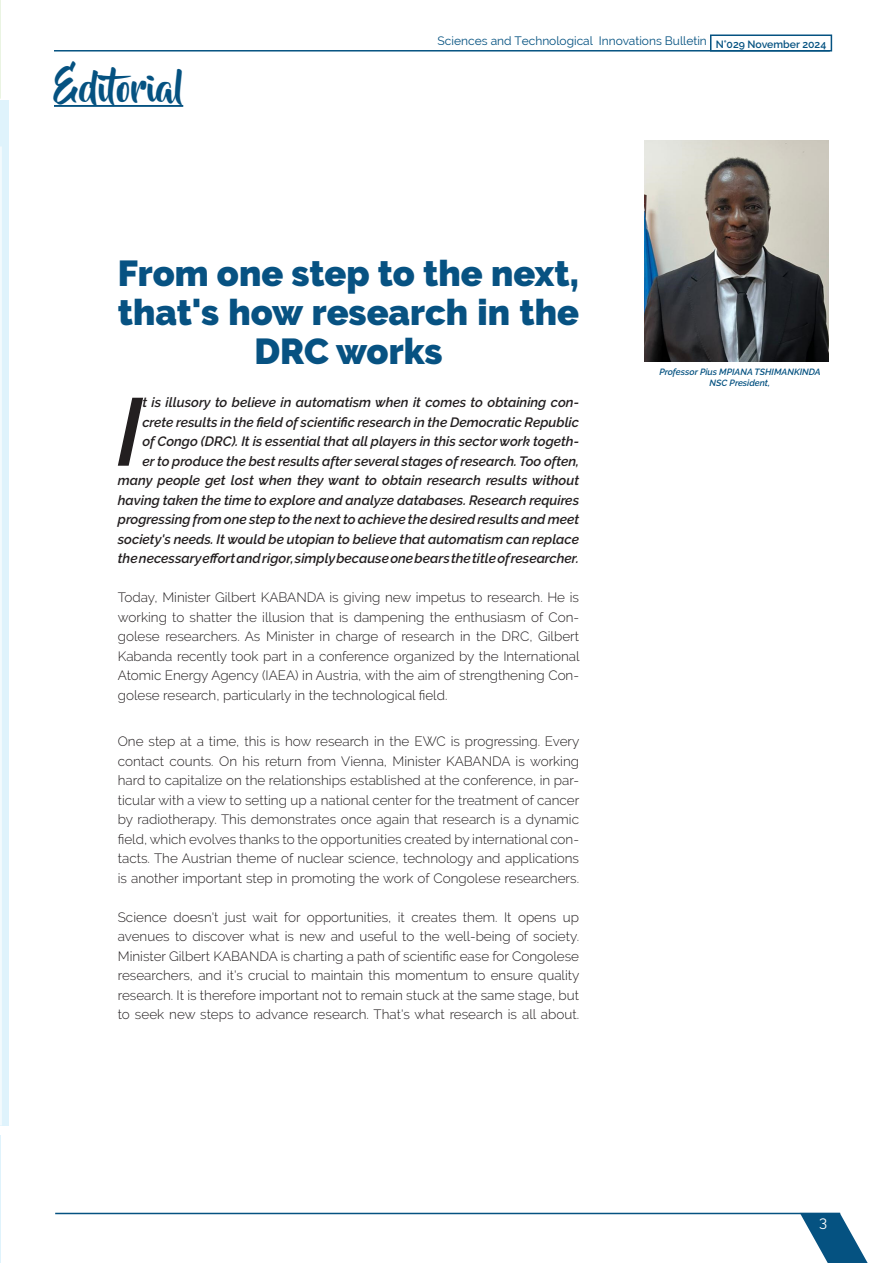
<style>
.page{position:relative;width:893px;height:1263px;background:#fff}
.page>*{position:absolute;margin:0;border:0;box-sizing:border-box;transform-origin:0 0}
.t1{font:italic 600 95.85px "Raleway";color:#231f20}
.t2{font:37.5px "Beyond The Mountains";color:#055281}
.t3{font:900 36px/39px "Raleway";color:#075282;text-align:center}
.t4{font:15px "Raleway";color:#fff}
.t5{font:300 13.5px/19.5px "Raleway";color:#231f20;text-align:justify}
.t6{font:italic 600 13.5px/19.5px "Raleway";color:#231f20;text-align:right}
.t7{font:12px "Raleway";color:#055281}
.t8{font:italic 600 9px "Raleway";color:#055281}
</style>
<div class="page">
<div style="left:0;top:100px;width:8px;height:1025px;background:#dff3fc"></div>
<hr style="left:0;top:147px;width:2px;height:978px;background:#f2f9fd">
<hr style="left:0;top:1136px;width:1px;height:127px;background:#dff3fc">
<svg style="left:0;top:0;width:1px;height:99px"></svg>
<hr style="left:54px;top:105px;width:129px;height:2px;background:#055281">
<hr style="left:55px;top:1213px;width:785px;height:1px;background:#055281">
<hr style="left:54px;top:50px;width:776px;height:2px;background:#055281">
<div style="left:710px;top:35px;width:122px;height:17px;border:2px solid #055281"></div>
<svg style="left:800px;top:1213px;width:68px;height:50px"></svg>
<img style="left:645px;top:140px;width:184px;height:221px">
<p class="t2" style="left:54px;top:67px;width:131px">Editorial</p>
<p class="t7" style="left:438px;top:34px;width:390px">Sciences and Technological Innovations Bulletin <sub>N°029</sub> <sub>November</sub> <sub>2024</sub></p>
<p class="t3" style="left:118px;top:254px;width:463px">From one step to the next, that's how research in the<br>DRC works</p>
<p class="t6" style="left:118px;top:393px;width:463px">t is illusory to believe in automatism when it comes to obtaining con&shy;crete results in the field of scientific research in the Democratic Republic<br>of Congo (DRC). It is essential that all players in this sector work togeth-<br>er to produce the best results after several stages of research. Too often, many people get lost when they want to obtain research results without having taken the time to explore and analyze databases. Research requires progressing from one step to the next to achieve the desired results and meet society's needs. It would be utopian to believe that automatism can replace the necessary effort and rigor, simply because one bears the title of researcher.</p>
<p class="t5" style="left:118px;top:588px;width:463px">Today, Minister Gilbert KABANDA is giving new impetus to research. He is working to shatter the illusion that is dampening the enthusiasm of Con&shy;golese researchers. As Minister in charge of research in the DRC, Gilbert Kabanda recently took part in a conference organized by the International Atomic Energy Agency (IAEA) in Austria, with the aim of strengthening Con&shy;golese research, particularly in the technological field.</p>
<p class="t5" style="left:118px;top:732px;width:463px">One step at a time, this is how research in the EWC is progressing. Every contact counts. On his return from Vienna, Minister KABANDA is working hard to capitalize on the relationships established at the conference, in par&shy;ticular with a view to setting up a national center for the treatment of cancer by radiotherapy. This demonstrates once again that research is a dynamic field, which evolves thanks to the opportunities created by international con&shy;tacts. The Austrian theme of nuclear science, technology and applications is another important step in promoting the work of Congolese researchers.</p>
<p class="t5" style="left:118px;top:907px;width:463px">Science doesn't just wait for opportunities, it creates them. It opens up avenues to discover what is new and useful to the well-being of society.<br>Minister Gilbert KABANDA is charting a path of scientific ease for Congolese researchers, and it's crucial to maintain this momentum to ensure quality research. It is therefore important not to remain stuck at the same stage, but to seek new steps to advance research. That's what research is all about.</p>
<p class="t1" style="left:116px;top:377px;width:27px">I</p>
<p class="t8" style="left:659px;top:367px;width:163px">Professor Pius MPIANA TSHIMANKINDA</p>
<p class="t8" style="left:710px;top:377px;width:62px">NSC President,</p>
<p class="t4" style="left:819px;top:1213px;width:10px">3</p>
</div>
